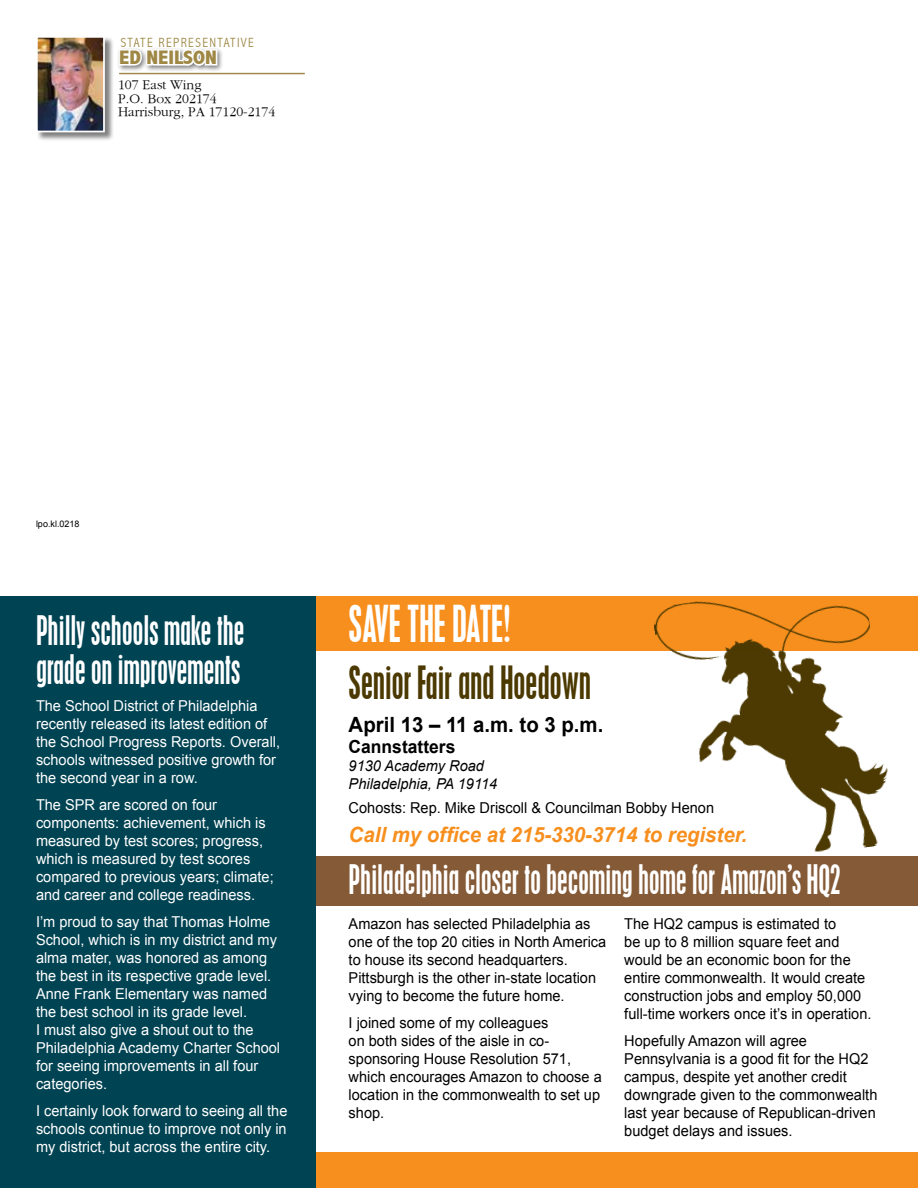
<style>
.page{position:relative;width:918px;height:1188px;background:#fff}
.page>*{position:absolute;margin:0;border:0;box-sizing:border-box;transform-origin:0 0}
.t1{font:condensed 45px "Placard";color:#fff;scale:.84 1}
.t2{font:condensed 40.5px "Placard";color:#4b3900;scale:.84 1}
.t3{font:condensed 36px/39px "Placard";color:#fff;scale:.84 1}
.t4{font:italic 700 21px "Arial";color:#f78f1e}
.t5{font:700 21px "Arial";color:#000}
.t6{font:800 condensed 19.5px "Abadi";color:#9f8845;scale:1.11 1}
.t7{font:700 18px "Arial";color:#000}
.t8{font:15px/18px "Arial";color:#000}
.t9{font:15px/18px "Arial";color:#fff}
.t10{font:italic 15px/18px "Arial";color:#000}
.t11{font:13.8px/13.8px "Gourmand";color:#000}
.t12{font:300 condensed 13.35px "Abadi";letter-spacing:.1em;color:#9f8845}
.t13{font:9px "Arial";color:#000}
</style>
<div class="page">
<div style="left:277px;top:596px;width:641px;height:55px;background:#f78f1e"></div>
<div style="left:307px;top:1152px;width:611px;height:36px;background:#f78f1e"></div>
<div style="left:307px;top:856px;width:611px;height:49px;background:#855a36"></div>
<div style="left:0;top:596px;width:315px;height:592px;background:#004353"></div>
<hr style="left:917px;top:0;width:1px;height:363px;background:#004353">
<hr style="left:917px;top:268px;width:1px;height:63px;background:#f78f1e">
<hr style="left:917px;top:315px;width:1px;height:43px;background:#fff">
<div style="left:117px;top:47px;width:107px;height:26px;background:#000;opacity:.5"></div>
<svg style="left:117px;top:47px;width:102px;height:21px"></svg>
<div style="left:37px;top:36px;width:77px;height:105px;background:#000;opacity:.5"></div>
<img style="left:39px;top:39px;width:63px;height:90px">
<div style="left:36px;top:36px;width:69px;height:96px;border:2px solid #fff"></div>
<hr style="left:119px;top:73px;width:186px;height:1px;background:#9f8845">
<img style="left:654px;top:601px;width:234px;height:251px">
<p class="t12" style="left:121px;top:35px;width:135px">STATE REPRESENTATIVE</p>
<h3 class="t6" style="left:119px;top:46px;width:90px">ED NEILSON</h3>
<p class="t11" style="left:118px;top:78px;width:159px">107 East Wing<br>P.O. Box 202174<br>Harrisburg, PA 17120-2174</p>
<p class="t13" style="left:36px;top:517px;width:45px">lpo.kl.0218</p>
<h3 class="t3" style="left:36px;top:611px;width:249px">Philly schools make the grade on improvements</h3>
<p class="t9" style="left:36px;top:697px;width:246px">The School District of Philadelphia recently released its latest edition of the School Progress Reports. Overall, schools witnessed positive growth for the second year in a row.</p>
<p class="t9" style="left:36px;top:796px;width:239px">The SPR are scored on four components: achievement, which is measured by test scores; progress, which is measured by test scores compared to previous years; climate; and career and college readiness.</p>
<p class="t9" style="left:36px;top:913px;width:246px">I’m proud to say that Thomas Holme<br>School, which is in my district and my alma mater, was honored as among the best in its respective grade level.<br>Anne Frank Elementary was named the best school in its grade level.<br>I must also give a shout out to the<br>Philadelphia Academy Charter School for seeing improvements in all four categories.</p>
<p class="t9" style="left:36px;top:1102px;width:253px;text-align:justify">I certainly look forward to seeing all the schools continue to improve not only in my district, but across the entire city.</p>
<h1 class="t1" style="left:349px;top:596px;width:194px">SAVE THE DATE!</h1>
<h2 class="t2" style="left:349px;top:657px;width:290px">Senior Fair and Hoedown</h2>
<h3 class="t5" style="left:349px;top:711px;width:256px">April 13 – 11 a.m. to 3 p.m.</h3>
<p class="t7" style="left:349px;top:735px;width:108px">Cannstatters</p>
<p class="t10" style="left:349px;top:757px;width:150px">9130 Academy Road<br>Philadelphia, PA 19114</p>
<p class="t8" style="left:349px;top:799px;width:367px">Cohosts: Rep. Mike Driscoll &amp; Councilman Bobby Henon</p>
<h3 class="t4" style="left:349px;top:821px;width:400px">Call my office at 215-330-3714 to register.</h3>
<h3 class="t3" style="left:349px;top:860px;width:587px">Philadelphia closer to becoming home for Amazon’s HQ2</h3>
<p class="t8" style="left:349px;top:915px;width:259px">Amazon has selected Philadelphia as one of the top 20 cities in North America to house its second headquarters.<br>Pittsburgh is the other in-state location vying to become the future home.</p>
<p class="t8" style="left:349px;top:1014px;width:255px">I joined some of my colleagues<br>on both sides of the aisle in co&shy;sponsoring House Resolution 571, which encourages Amazon to choose a location in the commonwealth to set up shop.</p>
<p class="t8" style="left:624px;top:915px;width:249px">The HQ2 campus is estimated to<br>be up to 8 million square feet and would be an economic boon for the entire commonwealth. It would create construction jobs and employ 50,000 full-time workers once it’s in operation.</p>
<p class="t8" style="left:624px;top:1032px;width:255px">Hopefully Amazon will agree Pennsylvania is a good fit for the HQ2 campus, despite yet another credit downgrade given to the commonwealth last year because of Republican-driven budget delays and issues.</p>
</div>
